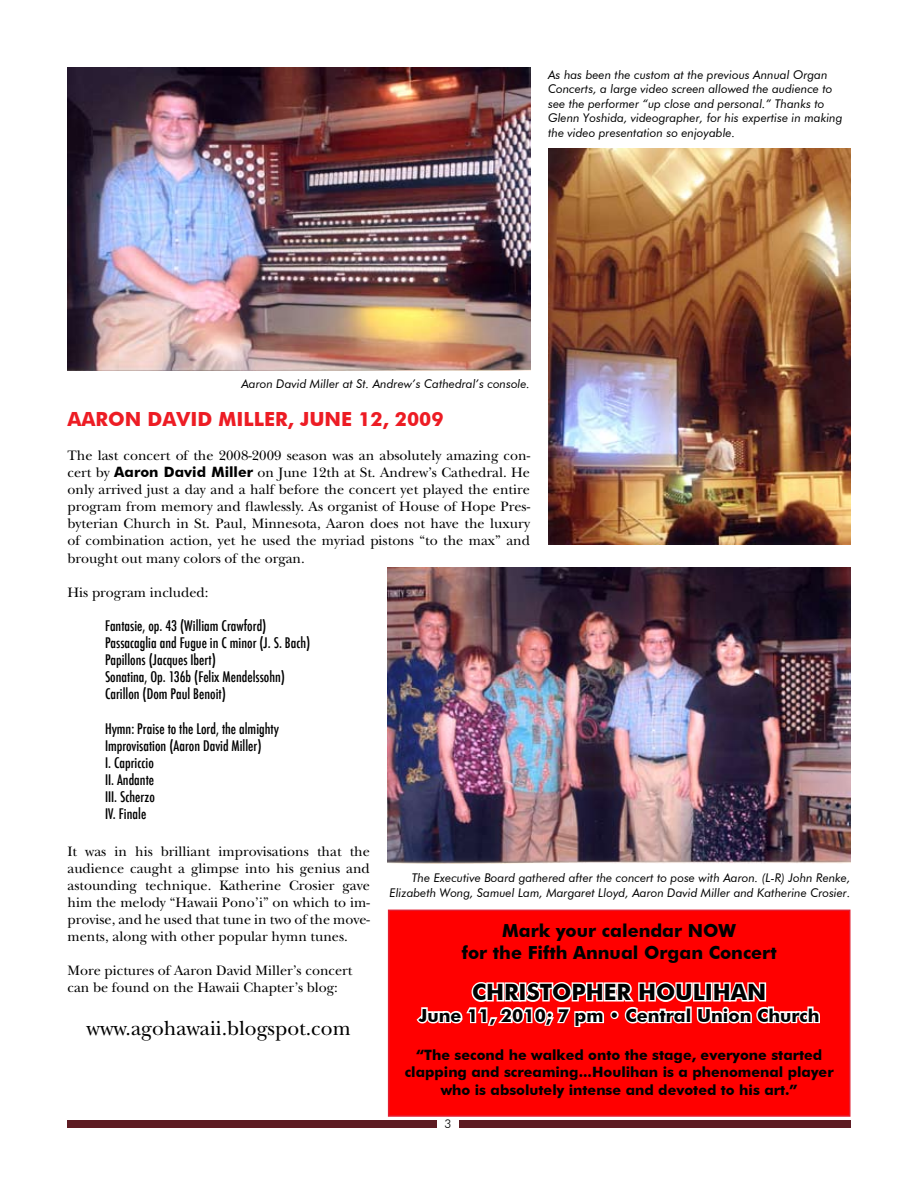
<style>
.page{position:relative;width:918px;height:1188px;background:#fff}
.page>*{position:absolute;margin:0;border:0;box-sizing:border-box;transform-origin:0 0}
.t1{font:700 22.5px "Futura BT";color:#000}
.t2{font:21px "New Baskerville";color:#000}
.t3{font:700 19.5px "Futura BT";color:#ed1c24}
.t4{font:700 18px/21.6px "Futura BT";color:#000;text-align:center}
.t5{font:14.25px/17.1px "New Baskerville";color:#000;text-align:justify}
.t6{font:500 condensed 14.25px/17.1px "Futura";color:#000}
.t7{font:700 14.25px/17.1px "Futura BT";color:#000;text-align:center}
.t8{font:italic 12px/14.4px "Futura BT";color:#000;text-align:right}
.s1{font-family:"Futura BT";font-weight:700}
</style>
<div class="page">
<div style="left:68px;top:1120px;width:369px;height:8px;background:#5e1c23"></div>
<div style="left:459px;top:1120px;width:391px;height:8px;background:#5e1c23"></div>
<div style="left:389px;top:910px;width:461px;height:206px;background:#f00"></div>
<div style="left:388px;top:910px;width:462px;height:207px;border:2px solid #e21e31"></div>
<img style="left:388px;top:567px;width:462px;height:297px">
<img style="left:548px;top:148px;width:302px;height:396px">
<img style="left:68px;top:68px;width:462px;height:302px">
<svg style="left:416px;top:982px;width:404px;height:46px"></svg>
<p class="t8" style="left:548px;top:67px;width:296px;text-align:left">As has been the custom at the previous Annual Organ Concerts, a large video screen allowed the audience to see the performer “up close and personal.” Thanks to Glenn Yoshida, videographer, for his expertise in making the video presentation so enjoyable.</p>
<p class="t8" style="left:241px;top:376px;width:290px">Aaron David Miller at St. Andrew’s Cathedral’s console.</p>
<h3 class="t3" style="left:68px;top:407px;width:247px">AARON DAVID MILLER, jun</h3>
<h3 class="t3" style="left:341px;top:407px;width:104px">e 12, 2009</h3>
<p class="t5" style="left:68px;top:447px;width:464px">The last concert of the 2008-2009 season was an absolutely amazing con&shy;cert by <span class="s1">Aaron David Miller</span> on June 12th at St. Andrew’s Cathedral. He only arrived just a day and a half before the concert yet played the entire program from memory and flawlessly. As organist of House of Hope Pres&shy;byterian Church in St. Paul, Minnesota, Aaron does not have the luxury of combination action, yet he used the myriad pistons “to the max” and brought out many colors of the organ.</p>
<p class="t5" style="left:68px;top:584px;width:143px">His program included:</p>
<p class="t6" style="left:105px;top:617px;width:207px">Fantasie, op. 43 (William Crawford)<br>Passacaglia and Fugue in C minor (J. S. Bach)<br>Papillons (Jacques Ibert)<br>Sonatina, Op. 136b (Felix Mendelssohn)<br>Carillon (Dom Paul Benoit)</p>
<p class="t6" style="left:105px;top:720px;width:175px">Hymn: Praise to the Lord, the almighty<br>Improvisation (Aaron David Miller)<br>I. Capriccio<br>II. Andante<br>III. Scherzo<br>IV. Finale</p>
<p class="t5" style="left:68px;top:843px;width:304px">It was in his brilliant improvisations that the audience caught a glimpse into his genius and astounding technique. Katherine Crosier gave him the melody “Hawaii Pono’i” on which to im&shy;provise, and he used that tune in two of the move&shy;ments, along with other popular hymn tunes.</p>
<p class="t5" style="left:68px;top:962px;width:286px">More pictures of Aaron David Miller’s concert can be found on the Hawaii Chapter’s blog:</p>
<h2 class="t2" style="left:87px;top:1016px;width:266px">www.agohawaii.blogspot.com</h2>
<p class="t8" style="left:390px;top:871px;width:462px">The Executive Board gathered after the concert to pose with Aaron. (L-R) John Renke,<br>Elizabeth Wong, Samuel Lam, Margaret Lloyd, Aaron David Miller and Katherine Crosier.</p>
<p class="t4" style="left:462px;top:920px;width:316px">Mark your calendar NOW<br>for the Fifth Annual Organ Concert</p>
<h1 class="t1" style="left:472px;top:978px;width:296px">CHRISTOPHER HOULIHAN</h1>
<p class="t4" style="left:419px;top:1004px;width:402px">June 11, 2010; 7 pm • Central Union Church</p>
<p class="t7" style="left:405px;top:1047px;width:431px">“The second he walked onto the stage, everyone started clapping and screaming...Houlihan is a phenomenal player who is absolutely intense and devoted to his art.”</p>
</div>
